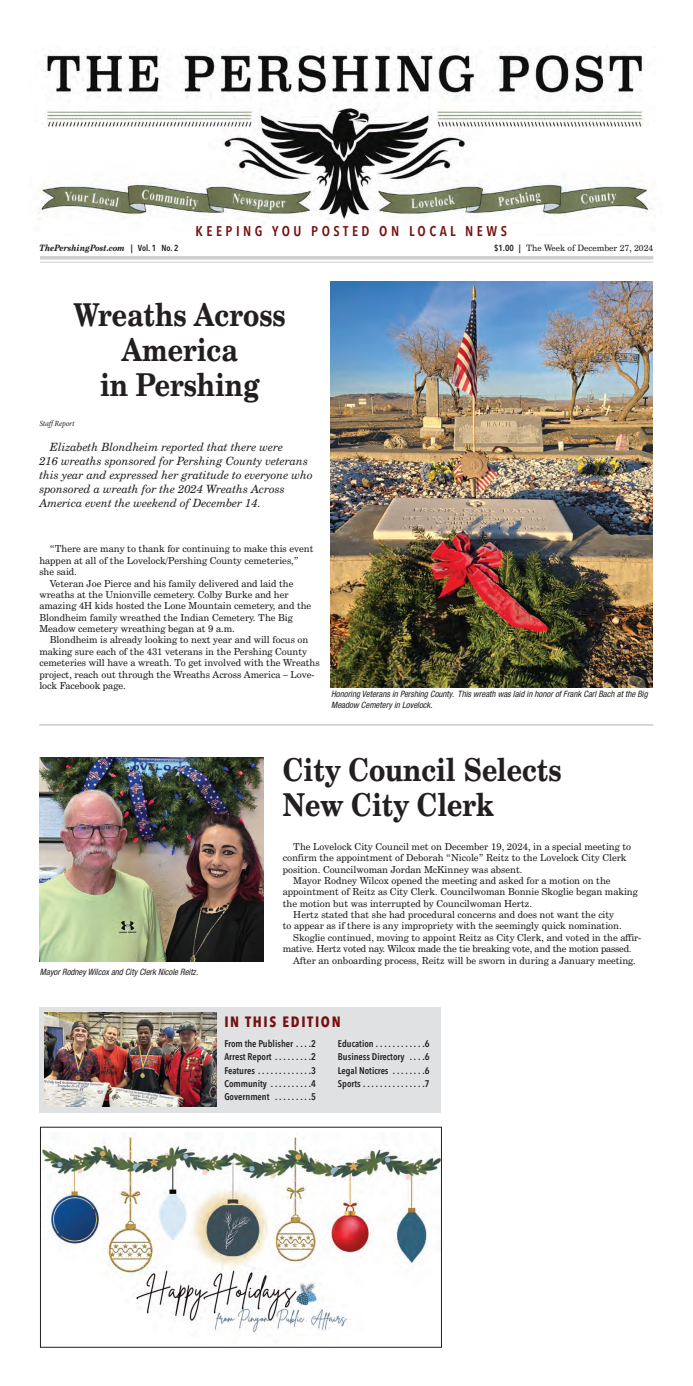
<style>
.page{position:relative;width:693px;height:1386px;background:#fff}
.page>*{position:absolute;margin:0;border:0;box-sizing:border-box;transform-origin:0 0}
.t1{font:700 31.5px/35px "Century Schoolbook BT";color:#231f20;text-align:center;scale:.85 1}
.t2{font:700 14.88px "Avenir Next Condensed";letter-spacing:.11em;color:#761011}
.t3{font:600 14px "Avenir Next Condensed";letter-spacing:.25em;color:#761011}
.t4{font:italic 11.38px/14px "Century Schoolbook BT";color:#231f20}
.t5{font:9.62px "Century Schoolbook BT";color:#231f20}
.t6{font:600 9.62px/13.1px "Avenir Next Condensed";color:#231f20;text-align:justify}
.t7{font:9.62px "Century Schoolbook BT";letter-spacing:-.02em;color:#231f20}
.t8{font:italic condensed 8.75px/10.5px "Helvetica Neue";color:#231f20}
.t9{font:8.75px "Century Schoolbook BT";color:#231f20}
.t10{font:italic 700 8.75px "Century Schoolbook BT";color:#231f20;scale:.9 1}
.t11{font:italic 7.88px "Minion Pro";letter-spacing:-.02em;color:#231f20}
.s1{font-family:"Avenir Next Condensed";font-weight:600;font-style:normal}
.s2{font-family:"Avenir Next Condensed";font-weight:600}
</style>
<div class="page">
<img style="left:38px;top:49px;width:614px;height:174px">
<svg style="left:40px;top:256px;width:613px;height:4px;background:#d2d3d5"></svg>
<hr style="left:40px;top:262px;width:613px;height:1px;background:#cdced0">
<div style="left:39px;top:1007px;width:402px;height:106px;background:#e0e1e3"></div>
<img style="left:45px;top:1012px;width:172px;height:94px">
<img style="left:42px;top:1132px;width:398px;height:201px">
<div style="left:40px;top:1127px;width:402px;height:221px;border:1px solid #231f20"></div>
<hr style="left:39px;top:724px;width:614px;height:2px;background:#d1d2d4">
<img style="left:331px;top:281px;width:322px;height:407px">
<img style="left:39px;top:757px;width:224px;height:205px">
<h3 class="t3" style="left:196px;top:219px;width:313px">KEEPING YOU POSTED ON LOCAL NEWS</h3>
<p class="t10" style="left:39px;top:244px;width:156px">ThePershingPost.com <span class="s1">| Vol. 1 No. 2</span></p>
<p class="t9" style="left:494px;top:244px;width:161px"><span class="s2">$1.00 |</span> The Week of December 27, 2024</p>
<h1 class="t1" style="left:74px;top:300px;width:250px">Wreaths Across<br>America<br>in Pershing</h1>
<p class="t11" style="left:39px;top:420px;width:37px">StaffReport</p>
<p class="t4" style="left:39px;top:441px;width:275px;text-indent:11px">Elizabeth Blondheim reported that there were<br>216 wreaths sponsored for Pershing County veterans this year and expressed her gratitude to everyone who sponsored a wreath for the 2024 Wreaths Across America event the weekend of December 14.</p>
<p class="t5" style="left:50px;top:545px;width:265px">“There are many to thank for continuing to make this event</p>
<p class="t5" style="left:39px;top:557px;width:261px">happen at all of the Lovelock/Pershing County cemeteries,”</p>
<p class="t5" style="left:39px;top:568px;width:39px">she said.</p>
<p class="t5" style="left:50px;top:580px;width:245px">Veteran Joe Pierce and his family delivered and laid the</p>
<p class="t5" style="left:39px;top:591px;width:251px">wreaths at the Unionville cemetery. Colby Burke and her</p>
<p class="t5" style="left:39px;top:602px;width:273px">amazing 4H kids hosted the Lone Mountain cemetery, and the</p>
<p class="t5" style="left:39px;top:614px;width:255px">Blondheim family wreathed the Indian Cemetery. The Big</p>
<p class="t5" style="left:39px;top:625px;width:197px">Meadow cemetery wreathing began at 9 a.m.</p>
<p class="t5" style="left:50px;top:636px;width:260px">Blondheim is already looking to next year and will focus on</p>
<p class="t5" style="left:39px;top:648px;width:269px">making sure each of the 431 veterans in the Pershing County</p>
<p class="t5" style="left:39px;top:659px;width:282px">cemeteries will have a wreath. To get involved with the Wreaths</p>
<p class="t5" style="left:39px;top:671px;width:277px">project, reach out through the Wreaths Across America – Love-</p>
<p class="t5" style="left:39px;top:682px;width:88px">lock Facebook page.</p>
<p class="t8" style="left:331px;top:690px;width:318px">Honoring Veterans in Pershing County. This wreath was laid in honor of Frank Carl Bach at the Big<br>Meadow Cemetery in Lovelock.</p>
<p class="t8" style="left:40px;top:967px;width:160px">Mayor Rodney Wilcox and City Clerk Nicole Reitz.</p>
<h1 class="t1" style="left:283px;top:755px;width:329px;text-align:left">City Council Selects<br>New City Clerk</h1>
<p class="t5" style="left:293px;top:843px;width:339px">The Lovelock City Council met on December 19, 2024, in a special meeting to</p>
<p class="t5" style="left:283px;top:854px;width:345px">confirm the appointment of Deborah “Nicole” Reitz to the Lovelock City Clerk</p>
<p class="t5" style="left:283px;top:866px;width:241px">position. Councilwoman Jordan McKinney was absent.</p>
<p class="t5" style="left:293px;top:877px;width:319px">Mayor Rodney Wilcox opened the meeting and asked for a motion on the</p>
<p class="t5" style="left:283px;top:888px;width:357px">appointment of Reitz as City Clerk. Councilwoman Bonnie Skoglie began making</p>
<p class="t5" style="left:283px;top:900px;width:251px">the motion but was interrupted by Councilwoman Hertz.</p>
<p class="t5" style="left:293px;top:911px;width:322px">Hertz stated that she had procedural concerns and does not want the city</p>
<p class="t5" style="left:283px;top:923px;width:340px">to appear as if there is any impropriety with the seemingly quick nomination.</p>
<p class="t5" style="left:293px;top:934px;width:350px">Skoglie continued, moving to appoint Reitz as City Clerk, and voted in the affir-</p>
<p class="t7" style="left:283px;top:945px;width:350px">mative. Hertz voted nay. Wilcox made the tie breaking vote, and the motion passed.</p>
<p class="t5" style="left:293px;top:957px;width:344px">After an onboarding process, Reitz will be sworn in during a January meeting.</p>
<h2 class="t2" style="left:224px;top:1013px;width:118px">IN THIS EDITION</h2>
<p class="t6" style="left:224px;top:1037px;width:93px">From the Publisher . . . .2<br>Arrest Report . . . . . . . . .2<br>Features . . . . . . . . . . . . .3<br>Community . . . . . . . . . .4<br>Government . . . . . . . . .5</p>
<p class="t6" style="left:338px;top:1037px;width:93px">Education . . . . . . . . . . . .6<br>Business Directory . . . .6<br>Legal Noticres . . . . . . . .6<br>Sports . . . . . . . . . . . . . . .7</p>
</div>
